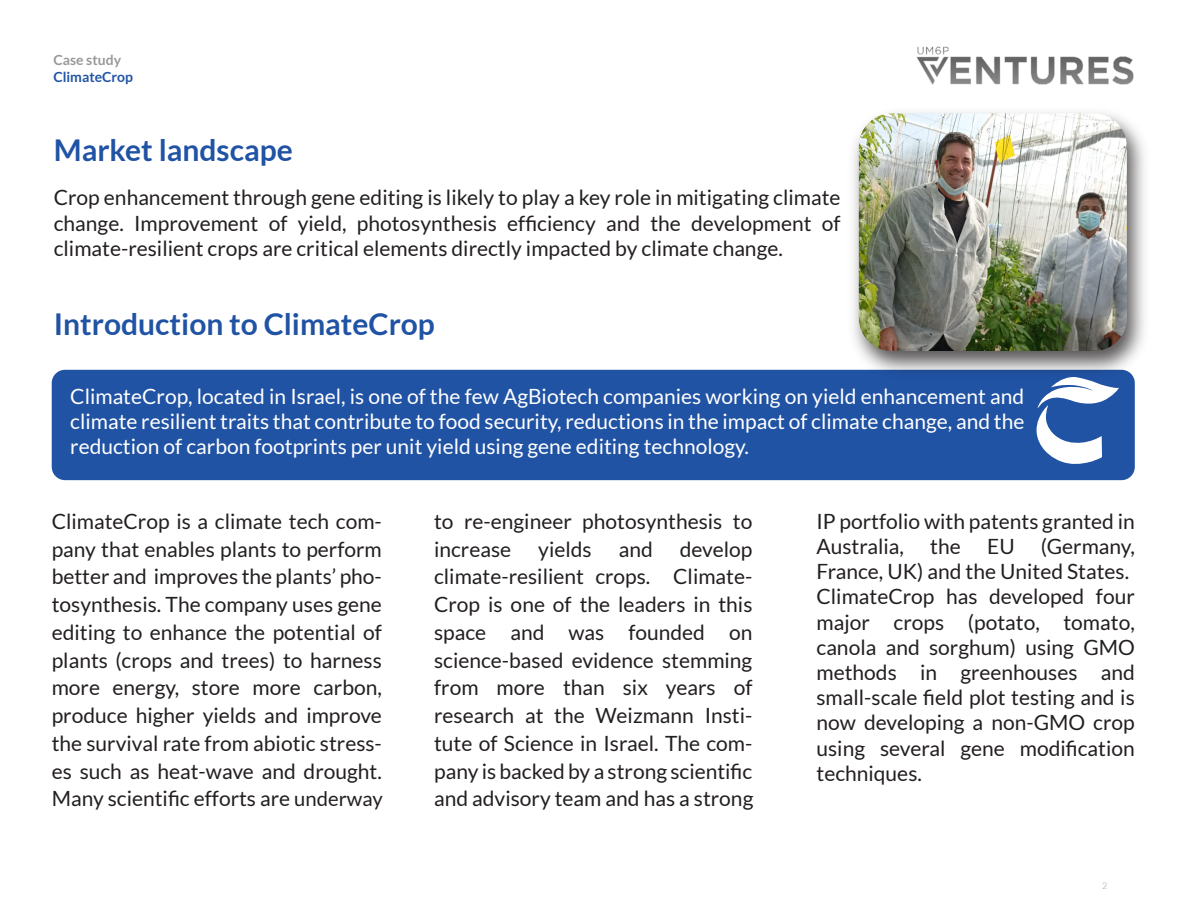
<style>
.page{position:relative;width:1188px;height:918px;background:#fff}
.page>*{position:absolute;margin:0;border:0;box-sizing:border-box;transform-origin:0 0}
.t1{font:700 30px "Lato";color:#2153a4}
.t2{font:21px/27.8px "Lato";color:#231f20;text-align:justify}
.t3{font:21px/25.2px "Lato";color:#fff;text-align:justify}
.t4{font:700 13.95px "Lato";color:#2254a4}
.t5{font:700 13.95px "Lato";color:#999}
.t6{font:300 9px "Lato";color:#999}
.s1{font-size:20.25px}
</style>
<div class="page">
<div style="left:52px;top:370px;width:1083px;height:110px;background:#2153a4"></div>
<img style="left:916px;top:46px;width:218px;height:39px">
<img style="left:842px;top:112px;width:303px;height:272px">
<img style="left:859px;top:113px;width:268px;height:238px">
<p class="t5" style="left:53px;top:52px;width:69px">Case study</p>
<p class="t4" style="left:53px;top:69px;width:81px">ClimateCrop</p>
<h1 class="t1" style="left:54px;top:133px;width:240px">Market landscape</h1>
<p class="t2" style="left:54px;top:185px;width:788px;line-height:25.2px">Crop enhancement through gene editing is likely to play a key role in mitigating climate change. Improvement of yield, photosynthesis efficiency and the development of climate-resilient crops are critical elements directly impacted by climate change.</p>
<h1 class="t1" style="left:54px;top:307px;width:383px">Introduction to ClimateCrop</h1>
<p class="t3" style="left:70px;top:383px;width:956px">ClimateCrop, located in Israel, is one of the few AgBiotech companies working on yield enhancement and climate resilient traits that contribute to food security, reductions in the impact of climate change, and the reduction of carbon footprints per unit yield using gene editing technology.</p>
<p class="t2" style="left:52px;top:507px;width:333px">ClimateCrop is a climate tech com&shy;pany that enables plants to perform better and improves the plants’ pho&shy;tosynthesis. The company uses gene editing to enhance the potential of plants (crops and trees) to harness more energy, store more carbon, produce higher yields and improve the survival rate from abiotic stress&shy;es such as heat-wave and drought.<br>Many scientific efforts are <span class="s1">underway</span></p>
<p class="t2" style="left:434px;top:507px;width:320px">to re-engineer photosynthesis to increase</p>
<p class="t2" style="left:434px;top:535px;width:321px;text-indent:246px">develop climate-resilient crops. Climate-Crop is one of the leaders in this space and was founded on science-based evidence stemming from more than six years of research at the Weizmann Insti&shy;tute of Science in Israel. The com&shy;pany is backed by a strong scientific and advisory team and has a strong</p>
<p class="t2" style="left:538px;top:535px;width:55px">yields</p>
<p class="t2" style="left:619px;top:535px;width:36px">and</p>
<p class="t2" style="left:817px;top:509px;width:320px;line-height:25.2px">IP portfolio with patents granted in<br>Australia,</p>
<p class="t2" style="left:817px;top:534px;width:320px;line-height:25.2px;text-align:left;text-indent:224px">(Germany,<br>France, UK) and the United States.<br>ClimateCrop has developed four major crops (potato, tomato, canola and sorghum) using GMO methods in greenhouses and small-scale field plot testing and is now developing a non-GMO crop using several gene modification techniques.</p>
<p class="t2" style="left:930px;top:532px;width:32px">the</p>
<p class="t2" style="left:987px;top:532px;width:29px">EU</p>
<p class="t6" style="left:1102px;top:881px;width:7px">2</p>
</div>
